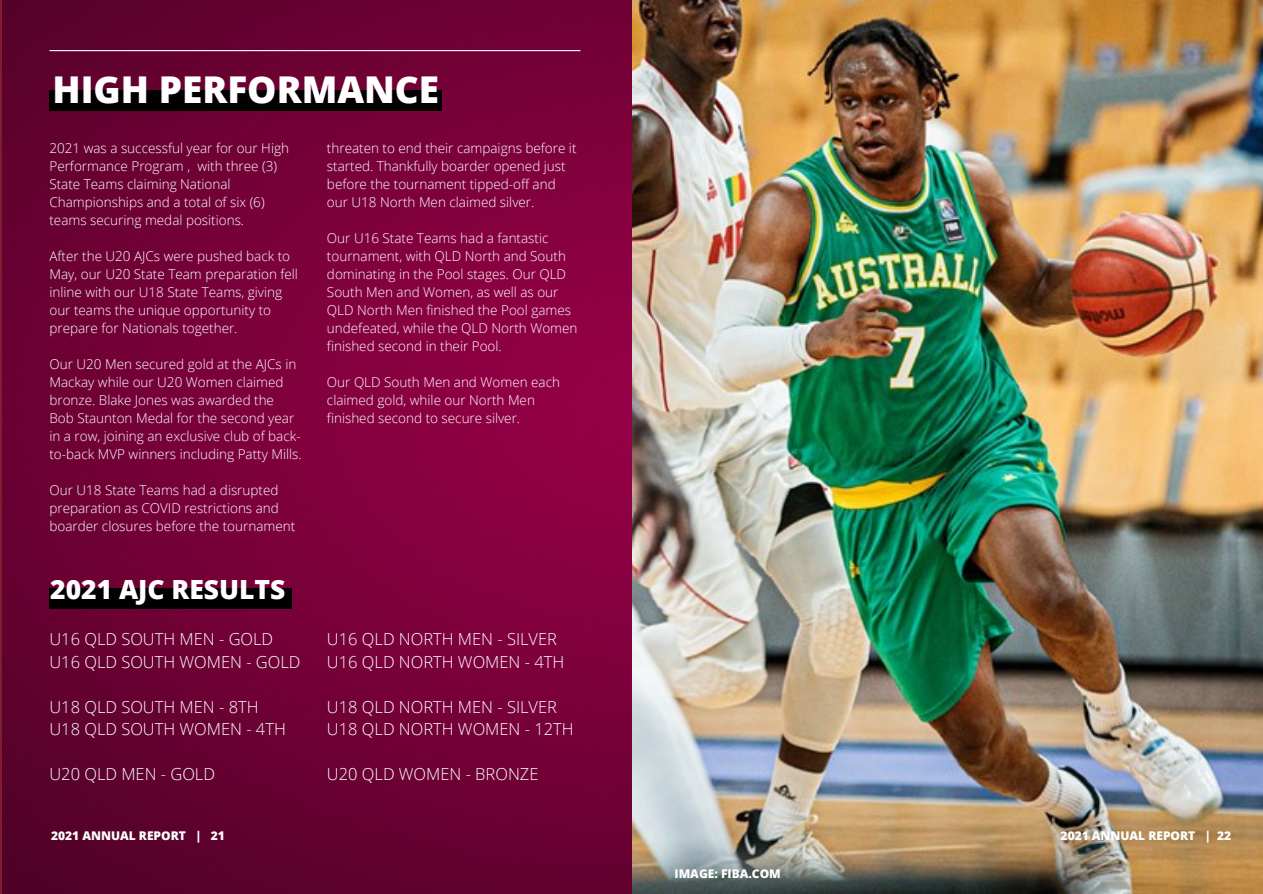
<style>
.page{position:relative;width:1263px;height:894px;background:#fff}
.page>*{position:absolute;margin:0;border:0;box-sizing:border-box;transform-origin:0 0}
.t1{font:800 36.9px "Open Sans";color:#fff}
.t2{font:800 26.4px "Open Sans";color:#fff}
.t3{font:300 16.5px/22.5px "Open Sans";color:#fff}
.t4{font:300 13.5px/18px "Open Sans";color:#fff}
.t5{font:800 12px "Open Sans";color:#fff}
</style>
<div class="page">
<img style="left:2px;top:0;width:1261px;height:893px">
<hr style="left:49px;top:50px;width:531px;height:1px;background:#fff">
<div style="left:50px;top:91px;width:392px;height:20px;background:#000"></div>
<img style="left:632px;top:0;width:630px;height:893px">
<div style="left:50px;top:588px;width:242px;height:20px;background:#000"></div>
<h1 class="t1" style="left:52px;top:64px;width:388px">HIGH PERFORMANCE</h1>
<p class="t4" style="left:49px;top:138px;width:241px">2021 was a successful year for our High Performance Program , with three (3)<br>State Teams claiming National Championships and a total of six (6) teams securing medal positions.</p>
<p class="t4" style="left:49px;top:246px;width:250px">After the U20 AJCs were pushed back to May, our U20 State Team preparation fell inline with our U18 State Teams, giving our teams the unique opportunity to prepare for Nationals together.</p>
<p class="t4" style="left:49px;top:354px;width:254px">Our U20 Men secured gold at the AJCs in Mackay while our U20 Women claimed bronze. Blake Jones was awarded the Bob Staunton Medal for the second year in a row, joining an exclusive club of back&shy;to-back MVP winners including Patty Mills.</p>
<p class="t4" style="left:49px;top:480px;width:247px">Our U18 State Teams had a disrupted preparation as COVID restrictions and boarder closures before the tournament</p>
<h2 class="t2" style="left:50px;top:571px;width:236px">2021 AJC RESULTS</h2>
<p class="t3" style="left:49px;top:627px;width:253px">U16 QLD SOUTH MEN - GOLD<br>U16 QLD SOUTH WOMEN - GOLD</p>
<p class="t3" style="left:49px;top:695px;width:238px">U18 QLD SOUTH MEN - 8TH<br>U18 QLD SOUTH WOMEN - 4TH</p>
<p class="t3" style="left:49px;top:762px;width:167px">U20 QLD MEN - GOLD</p>
<p class="t5" style="left:51px;top:827px;width:175px">2021 ANNUAL REPORT | 21</p>
<p class="t4" style="left:327px;top:138px;width:251px">threaten to end their campaigns before it started. Thankfully boarder opened just before the tournament tipped-off and our U18 North Men claimed silver.</p>
<p class="t4" style="left:327px;top:228px;width:252px">Our U16 State Teams had a fantastic tournament, with QLD North and South dominating in the Pool stages. Our QLD South Men and Women, as well as our QLD North Men finished the Pool games undefeated, while the QLD North Women finished second in their Pool.</p>
<p class="t4" style="left:327px;top:372px;width:235px">Our QLD South Men and Women each claimed gold, while our North Men finished second to secure silver.</p>
<p class="t3" style="left:327px;top:627px;width:239px">U16 QLD NORTH MEN - SILVER<br>U16 QLD NORTH WOMEN - 4TH</p>
<p class="t3" style="left:327px;top:695px;width:248px">U18 QLD NORTH MEN - SILVER<br>U18 QLD NORTH WOMEN - 12TH</p>
<p class="t3" style="left:327px;top:762px;width:213px">U20 QLD WOMEN - BRONZE</p>
<p class="t5" style="left:674px;top:864px;width:108px">IMAGE: FIBA.COM</p>
<p class="t5" style="left:1061px;top:827px;width:172px">2021 ANNUAL REPORT | 22</p>
</div>
